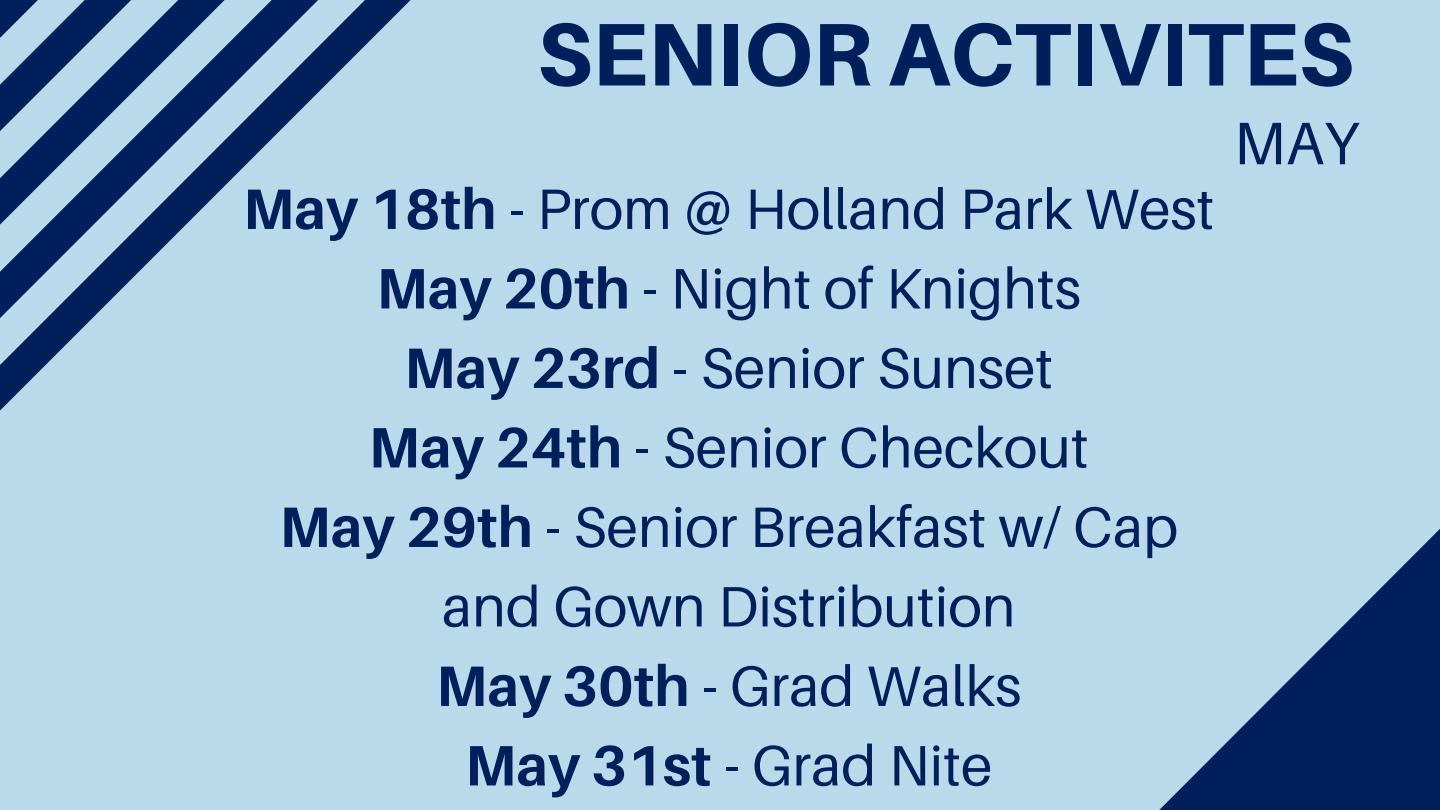
<style>
.page{position:relative;width:1440px;height:810px;background:#badaeb}
.page>*{position:absolute;margin:0;border:0;box-sizing:border-box;transform-origin:0 0}
.t1{font:800 89px "Aileron";color:#011f5b}
.t2{font:60px "Aileron";color:#011f5b}
.t3{font:57px "Aileron";color:#011f5b}
.s1{font-weight:700}
</style>
<div class="page">
<svg style="left:0;top:0;width:411px;height:411px"></svg>
<svg style="left:1159px;top:529px;width:281px;height:281px"></svg>
<p class="t1" style="left:537px;top:-1px;width:818px">SENIOR ACTIVITES</p>
<h1 class="t2" style="left:1234px;top:106px;width:127px">MAY</h1>
<h2 class="t3" style="left:243px;top:174px;width:973px"><span class="s1">May 18th</span> - Prom @ Holland Park West</h2>
<p class="t3" style="left:376px;top:253px;width:706px"><span class="s1">May 20th</span> - Night of Knights</p>
<p class="t3" style="left:404px;top:333px;width:651px"><span class="s1">May 23rd</span> - Senior Sunset</p>
<p class="t3" style="left:369px;top:412px;width:722px"><span class="s1">May 24th</span> - Senior Checkout</p>
<p class="t3" style="left:279px;top:492px;width:900px"><span class="s1">May 29th</span> - Senior Breakfast w/ Cap</p>
<p class="t3" style="left:442px;top:571px;width:575px">and Gown Distribution</p>
<p class="t3" style="left:436px;top:651px;width:587px"><span class="s1">May 30th</span> - Grad Walks</p>
<p class="t3" style="left:465px;top:730px;width:529px"><span class="s1">May 31st</span> - Grad Nite</p>
</div>
